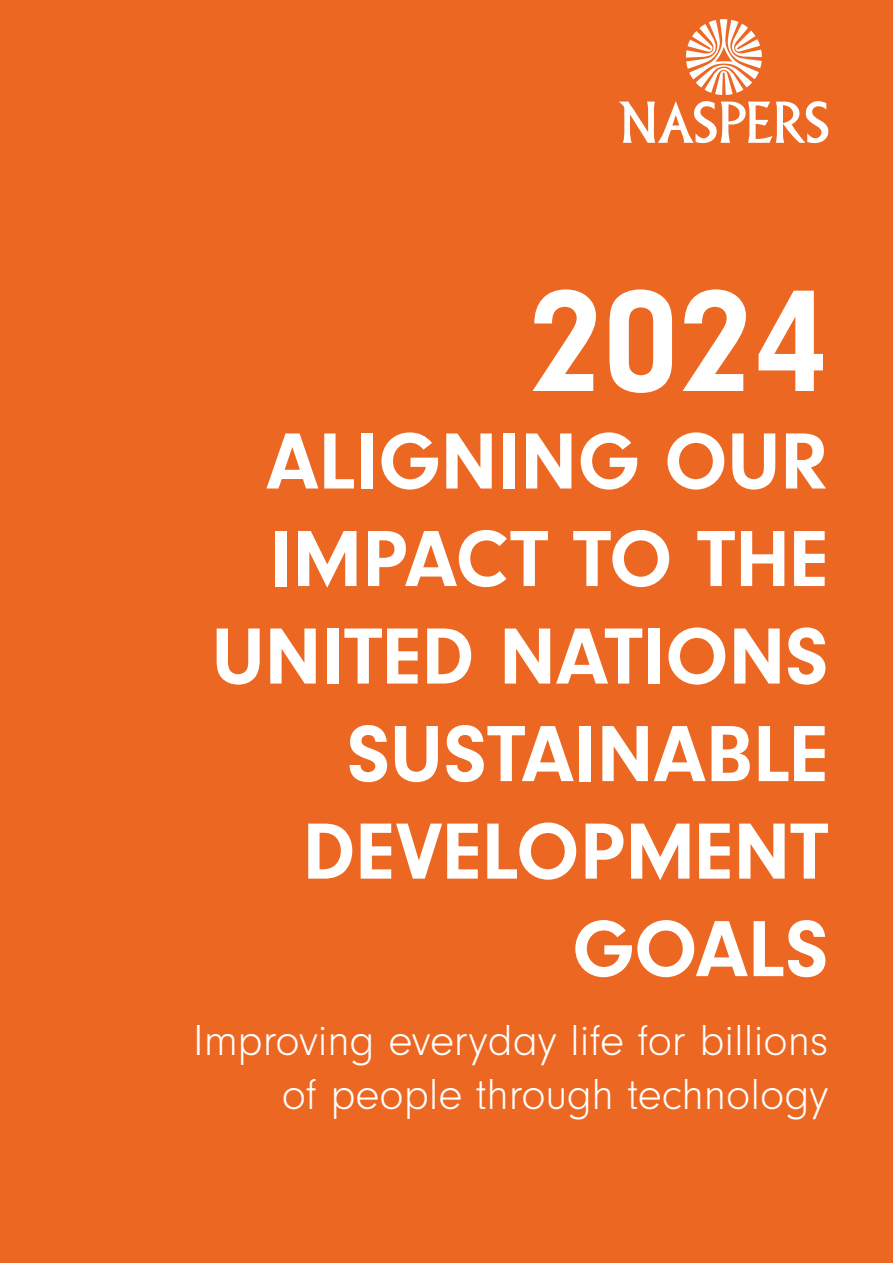
<style>
.page{position:relative;width:893px;height:1263px;background:#ec6722}
.page>*{position:absolute;margin:0;border:0;box-sizing:border-box;transform-origin:0 0}
.t1{font:700 150px "Neuzeit Gro";color:#fff}
.t2{font:700 82.5px/97.5px "Neuzeit Gro";color:#fff;text-align:right}
.t3{font:300 45px/54px "Neuzeit Gro";color:#fff;text-align:right}
</style>
<div class="page">
<svg style="left:619px;top:101px;width:209px;height:42px"></svg>
<svg style="left:686px;top:19px;width:76px;height:76px"></svg>
<h1 class="t1" style="left:528px;top:258px;width:301px">2024</h1>
<p class="t2" style="left:212px;top:413px;width:618px">ALIGNING OUR<br>IMPACT TO THE<br>UNITED NATIONS<br>SUSTAINABLE<br>DEVELOPMENT<br>GOALS</p>
<p class="t3" style="left:193px;top:1014px;width:637px">Improving everyday life for billions of people through technology</p>
</div>
